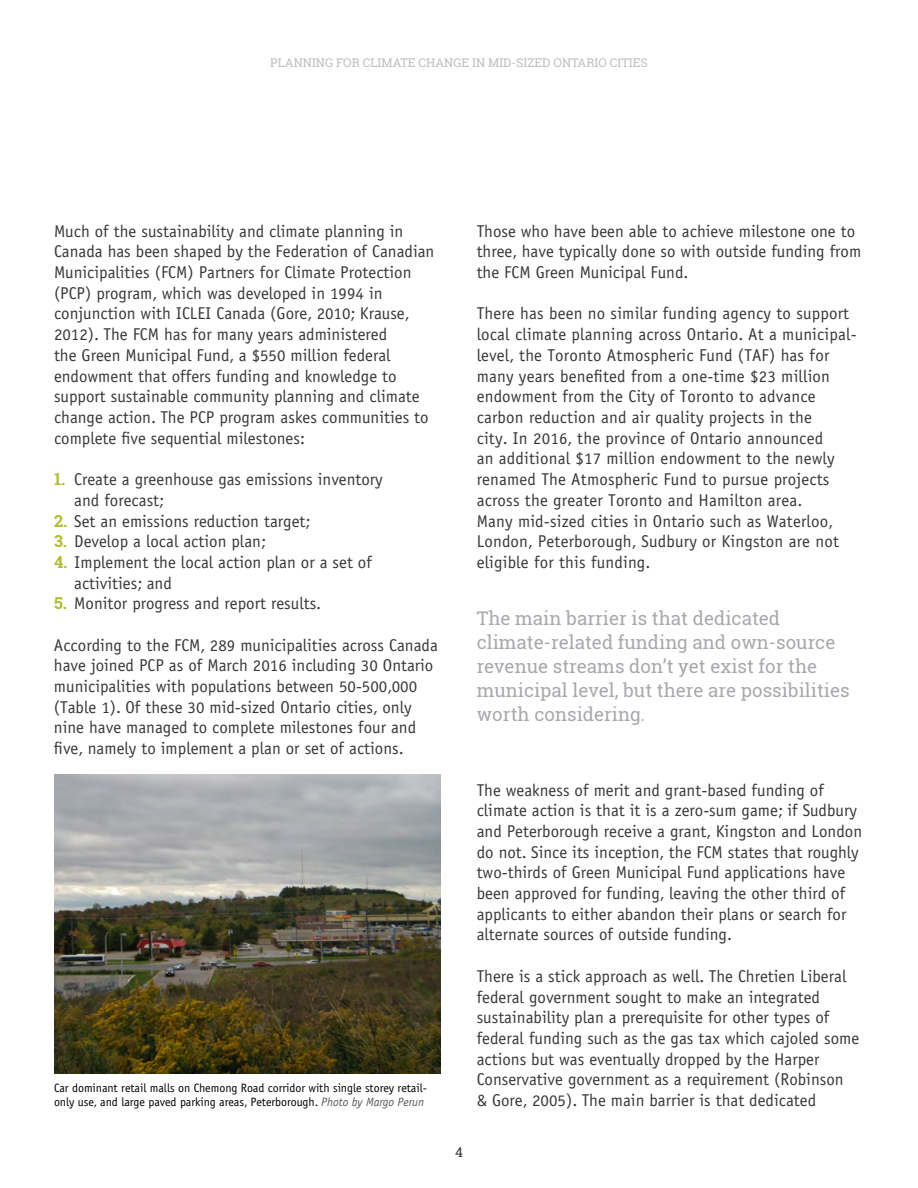
<style>
.page{position:relative;width:918px;height:1188px;background:#fff}
.page>*{position:absolute;margin:0;border:0;box-sizing:border-box;transform-origin:0 0}
.t1{font:18.75px/24px "Roboto Slab";color:#a7a9ac}
.t2{font:16.95px/20.7px "Evergreen";color:#383839}
.t3{font:13.5px "Roboto Slab";color:#383839}
.t4{font:12px/14.4px "Evergreen";letter-spacing:-.005em;color:#000}
.t5{font:12px "Roboto Slab";color:#bcbec0}
.s1{font-family:"Roboto Slab";font-weight:700;font-size:16.5px;color:#b0bc36}
.s2{font-style:italic;color:#58585b}
</style>
<div class="page">
<img style="left:54px;top:775px;width:387px;height:299px">
<p class="t5" style="left:270px;top:54px;width:379px">PLANNING FOR CLIMATE CHANGE IN MID-SIZED ONTARIO CITIES</p>
<p class="t2" style="left:54px;top:221px;width:382px">Much of the sustainability and climate planning in Canada has been shaped by the Federation of Canadian Municipalities (FCM) Partners for Climate Protection (PCP) program, which was developed in 1994 in conjunction with ICLEI Canada (Gore, 2010; Krause, 2012). The FCM has for many years administered<br>the Green Municipal Fund, a $550 million federal endowment that offers funding and knowledge to support sustainable community planning and climate change action. The PCP program askes communities to complete five sequential milestones:</p>
<p class="t2" style="left:74px;top:469px;width:310px;text-indent:-20px"><span class="s1">1.</span> Create a greenhouse gas emissions inventory and forecast;</p>
<p class="t2" style="left:54px;top:510px;width:257px"><span class="s1">2.</span> Set an emissions reduction target;</p>
<p class="t2" style="left:54px;top:531px;width:213px"><span class="s1">3.</span> Develop a local action plan;</p>
<p class="t2" style="left:74px;top:552px;width:299px;text-indent:-20px"><span class="s1">4.</span> Implement the local action plan or a set of activities; and</p>
<p class="t2" style="left:54px;top:593px;width:268px"><span class="s1">5.</span> Monitor progress and report results.</p>
<p class="t2" style="left:54px;top:635px;width:385px">According to the FCM, 289 municipalities across Canada have joined PCP as of March 2016 including 30 Ontario municipalities with populations between 50-500,000 (Table 1). Of these 30 mid-sized Ontario cities, only nine have managed to complete milestones four and five, namely to implement a plan or set of actions.</p>
<p class="t4" style="left:54px;top:1080px;width:375px">Car dominant retail malls on Chemong Road corridor with single storey retail&shy;only use, and large paved parking areas, Peterborough. <span class="s2">Photo by Margo Perun</span></p>
<p class="t2" style="left:477px;top:221px;width:386px">Those who have been able to achieve milestone one to three, have typically done so with outside funding from the FCM Green Municipal Fund.</p>
<p class="t2" style="left:477px;top:303px;width:381px">There has been no similar funding agency to support local climate planning across Ontario. At a municipal&shy;level, the Toronto Atmospheric Fund (TAF) has for many years benefited from a one-time $23 million endowment from the City of Toronto to advance carbon reduction and air quality projects in the<br>city. In 2016, the province of Ontario announced<br>an additional $17 million endowment to the newly renamed The Atmospheric Fund to pursue projects across the greater Toronto and Hamilton area.<br>Many mid-sized cities in Ontario such as Waterloo, London, Peterborough, Sudbury or Kingston are not eligible for this funding.</p>
<p class="t1" style="left:477px;top:606px;width:375px">The main barrier is that dedicated climate-related funding and own-source revenue streams don’t yet exist for the municipal level, but there are possibilities worth considering.</p>
<p class="t2" style="left:477px;top:779px;width:387px">The weakness of merit and grant-based funding of climate action is that it is a zero-sum game; if Sudbury and Peterborough receive a grant, Kingston and London do not. Since its inception, the FCM states that roughly two-thirds of Green Municipal Fund applications have been approved for funding, leaving the other third of applicants to either abandon their plans or search for alternate sources of outside funding.</p>
<p class="t2" style="left:477px;top:966px;width:384px">There is a stick approach as well. The Chretien Liberal federal government sought to make an integrated sustainability plan a prerequisite for other types of federal funding such as the gas tax which cajoled some actions but was eventually dropped by the Harper Conservative government as a requirement (Robinson<br>&amp; Gore, 2005). The main barrier is that dedicated</p>
<p class="t3" style="left:455px;top:1142px;width:9px">4</p>
</div>
